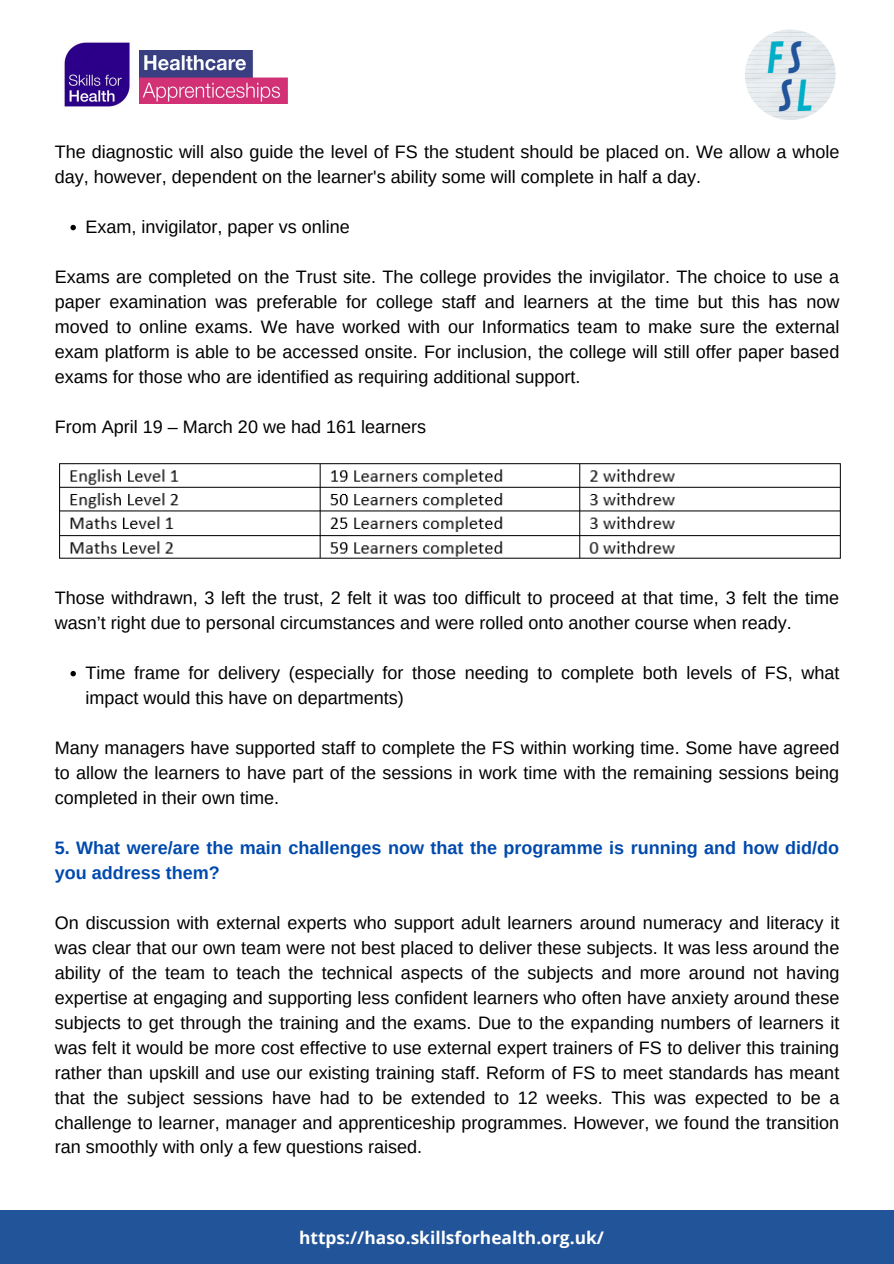
<style>
.page{position:relative;width:894px;height:1264px;background:#fff}
.page>*{position:absolute;margin:0;border:0;box-sizing:border-box;transform-origin:0 0}
.t1{font:41.4px/38.4px "Contrail One";color:#00aec7}
.t2{font:18px/24.9px "Arimo";color:#000}
.t3{font:700 18px/24.9px "Arimo";color:#004aad}
.t4{font:700 17.4px "Open Sans";color:#fff}
.s1{color:#215499}
</style>
<div class="page">
<img style="left:139px;top:51px;width:148px;height:52px">
<img style="left:64px;top:42px;width:68px;height:67px">
<div style="left:0;top:1210px;width:893px;height:53px;background:#215499"></div>
<svg style="left:70px;top:225px;width:6px;height:5px"></svg>
<img style="left:59px;top:463px;width:782px;height:96px">
<svg style="left:70px;top:671px;width:6px;height:5px"></svg>
<h1 class="t1" style="left:765px;top:40px;width:49px">F<span class="s1">S<br>S</span>L</h1>
<p class="t2" style="left:55px;top:139px;width:786px">The diagnostic will also guide the level of FS the student should be placed on. We allow a whole day, however, dependent on the learner's ability some will complete in half a day.</p>
<p class="t2" style="left:85px;top:214px;width:266px">Exam, invigilator, paper vs online</p>
<p class="t2" style="left:55px;top:264px;width:786px;text-align:justify">Exams are completed on the Trust site. The college provides the invigilator. The choice to use a paper examination was preferable for college staff and learners at the time but this has now moved to online exams. We have worked with our Informatics team to make sure the external exam platform is able to be accessed onsite. For inclusion, the college will still offer paper based exams for those who are identified as requiring additional support.</p>
<p class="t2" style="left:55px;top:414px;width:373px">From April 19 – March 20 we had 161 learners</p>
<p class="t2" style="left:55px;top:585px;width:785px">Those withdrawn, 3 left the trust, 2 felt it was too difficult to proceed at that time, 3 felt the time wasn’t right due to personal circumstances and were rolled onto another course when ready.</p>
<p class="t2" style="left:85px;top:660px;width:755px">Time frame for delivery (especially for those needing to complete both levels of FS, what impact would this have on departments)</p>
<p class="t2" style="left:55px;top:735px;width:786px;text-align:justify">Many managers have supported staff to complete the FS within working time. Some have agreed to allow the learners to have part of the sessions in work time with the remaining sessions being completed in their own time.</p>
<p class="t3" style="left:55px;top:835px;width:785px">5. What were/are the main challenges now that the programme is running and how did/do you address them?</p>
<p class="t2" style="left:55px;top:910px;width:786px;text-align:justify">On discussion with external experts who support adult learners around numeracy and literacy it was clear that our own team were not best placed to deliver these subjects. It was less around the ability of the team to teach the technical aspects of the subjects and more around not having expertise at engaging and supporting less confident learners who often have anxiety around these subjects to get through the training and the exams. Due to the expanding numbers of learners it was felt it would be more cost effective to use external expert trainers of FS to deliver this training rather than upskill and use our existing training staff. Reform of FS to meet standards has meant that the subject sessions have had to be extended to 12 weeks. This was expected to be a challenge to learner, manager and apprenticeship programmes. However, we found the transition ran smoothly with only a few questions raised.</p>
<p class="t4" style="left:299px;top:1225px;width:306px">https://haso.skillsforhealth.org.uk/</p>
</div>
